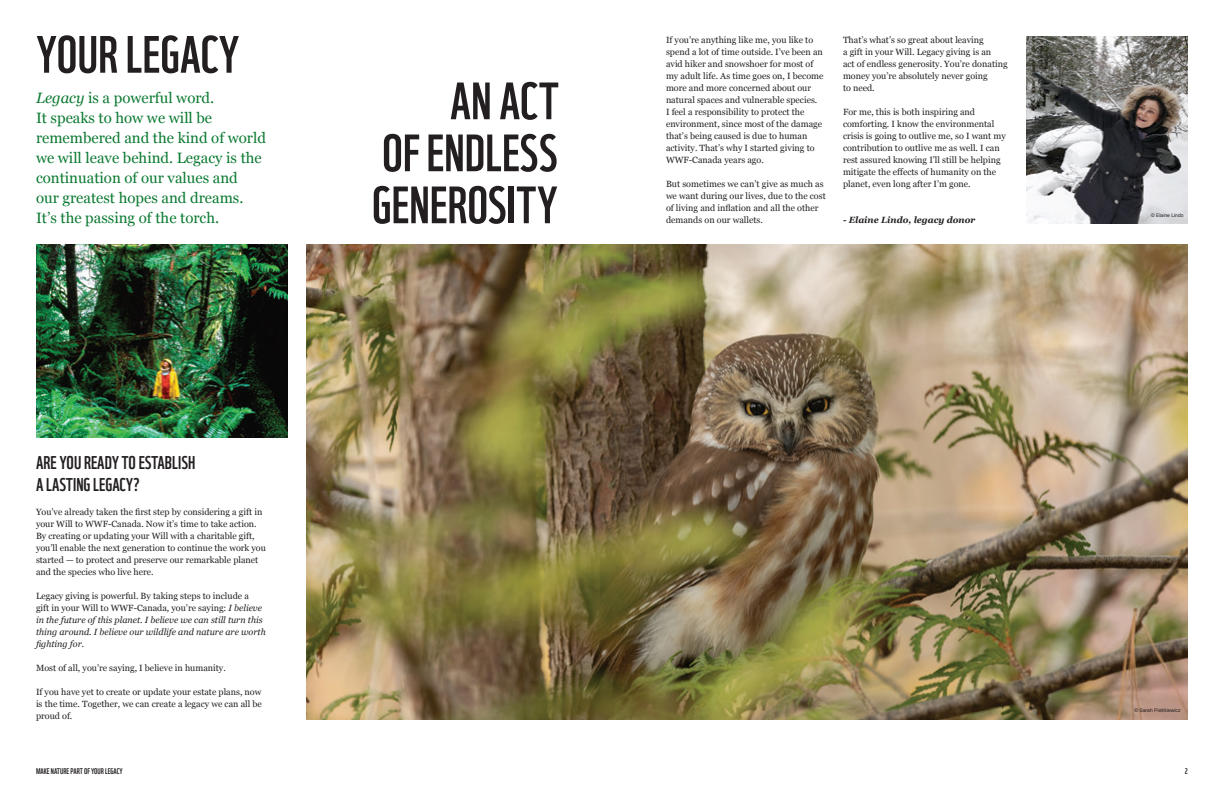
<style>
.page{position:relative;width:1224px;height:792px;background:#fff}
.page>*{position:absolute;margin:0;border:0;box-sizing:border-box;transform-origin:0 0}
.t1{font:51px/52px "WWF";color:#231f20;text-align:justify}
.t2{font:18px/22px "WWF";color:#231f20}
.t3{font:15px/20px "Georgia";color:#0b7931}
.t4{font:9px/12px "Georgia";color:#231f20}
.t5{font:italic 9px/12px "Georgia";color:#231f20}
.t6{font:italic 700 9px "Georgia";color:#231f20}
.t7{font:8px "WWF";color:#231f20}
.t8{font:5px "Arial";color:#231f20}
.s1{font-style:italic}
.s2{font-style:normal}
</style>
<div class="page">
<img style="left:306px;top:245px;width:882px;height:475px">
<img style="left:1026px;top:36px;width:162px;height:187px">
<img style="left:36px;top:245px;width:252px;height:193px">
<p class="t1" style="left:36px;top:26px;width:205px">YOUR LEGACY</p>
<p class="t3" style="left:36px;top:88px;width:232px"><span class="s1">Legacy</span> is a powerful word.<br>It speaks to how we will be remembered and the kind of world we will leave behind. Legacy is the continuation of our values and<br>our greatest hopes and dreams.<br>It’s the passing of the torch.</p>
<p class="t2" style="left:36px;top:451px;width:161px">ARE YOU READY TO ESTABLISH<br>A LASTING LEGACY?</p>
<p class="t4" style="left:36px;top:505px;width:228px">You’ve already taken the first step by considering a gift in</p>
<p class="t4" style="left:36px;top:517px;width:222px">your Will to WWF-Canada. Now it’s time to take action.<br>By creating or updating your Will with a charitable gift,</p>
<p class="t4" style="left:36px;top:541px;width:232px">you’ll enable the next generation to continue the work you started — to protect and preserve our remarkable planet</p>
<p class="t4" style="left:36px;top:565px;width:119px">and the species who live here.</p>
<p class="t5" style="left:36px;top:589px;width:231px"><span class="s2">Legacy giving is powerful. By taking steps to include a<br>gift in your Will to WWF-Canada, you’re saying:</span> I believe in the future of this planet. I believe we can still turn this thing around. I believe our wildlife and nature are worth fighting for.</p>
<p class="t4" style="left:36px;top:661px;width:191px">Most of all, you’re saying, I believe in humanity.</p>
<p class="t4" style="left:36px;top:685px;width:227px;text-align:justify">If you have yet to create or update your estate plans, now is the time. Together, we can create a legacy we can all be proud of.</p>
<p class="t1" style="left:372px;top:73px;width:189px;text-indent:78px">AN ACT OF ENDLESS GENEROSITY</p>
<p class="t4" style="left:666px;top:33px;width:159px">If you’re anything like me, you like to spend a lot of time outside. I’ve been an avid hiker and snowshoer for most of my adult life. As time goes on, I become more and more concerned about our natural spaces and vulnerable species.<br>I feel a responsibility to protect the environment, since most of the damage that’s being caused is due to human activity. That’s why I started giving to WWF-Canada years ago.</p>
<p class="t4" style="left:666px;top:177px;width:161px">But sometimes we can’t give as much as we want during our lives, due to the cost of living and inflation and all the other demands on our wallets.</p>
<p class="t4" style="left:843px;top:33px;width:166px">That’s what’s so great about leaving<br>a gift in your Will. Legacy giving is an<br>act of endless generosity. You’re donating money you’re absolutely never going<br>to need.</p>
<p class="t4" style="left:843px;top:105px;width:164px">For me, this is both inspiring and comforting. I know the environmental crisis is going to outlive me, so I want my contribution to outlive me as well. I can rest assured knowing I’ll still be helping mitigate the effects of humanity on the planet, even long after I’m gone.</p>
<p class="t6" style="left:843px;top:213px;width:134px">- Elaine Lindo, legacy donor</p>
<p class="t8" style="left:1151px;top:212px;width:34px">© Elaine Lindo</p>
<p class="t8" style="left:1134px;top:707px;width:48px">© Sarah Pietrkiewicz</p>
<p class="t7" style="left:36px;top:766px;width:88px">MAKE NATURE PART OF YOUR LEGACY</p>
<p class="t7" style="left:1185px;top:766px;width:5px">2</p>
</div>
